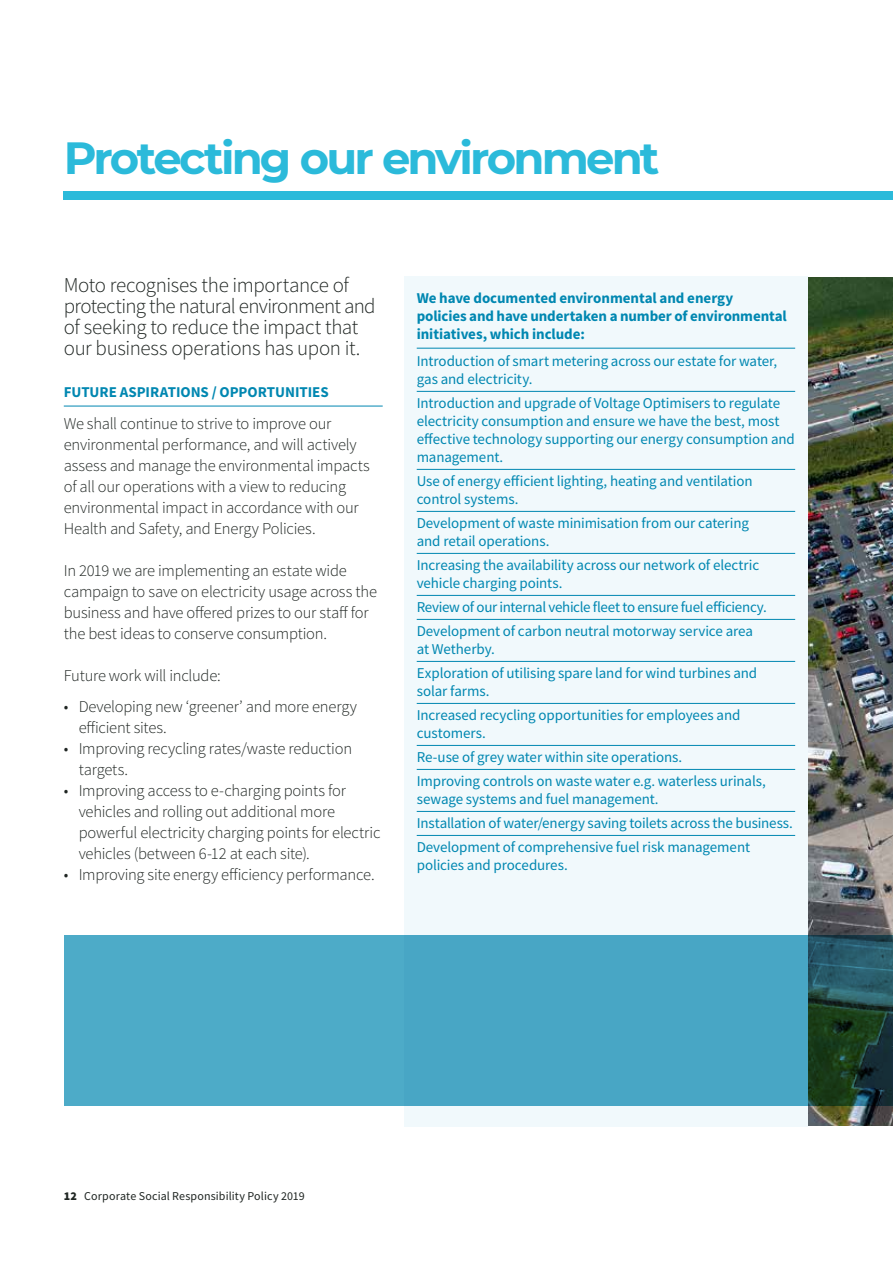
<style>
.page{position:relative;width:893px;height:1263px;background:#fff}
.page>*{position:absolute;margin:0;border:0;box-sizing:border-box;transform-origin:0 0}
.t1{font:700 45px "Montserrat";letter-spacing:-.065em;color:#2bbada}
.t2{font:300 21px/21px "Source Sans Pro";letter-spacing:-.02em;color:#1f2522}
.t3{font:300 16.5px/21px "Source Sans Pro";letter-spacing:-.015em;color:#1f2522}
.t4{font:15px/18px "Source Sans Pro";letter-spacing:-.01em;color:#0087b1}
.t5{font:700 15px/18px "Source Sans Pro";letter-spacing:-.005em;color:#0087b1}
.t6{font:12px "Source Sans Pro";letter-spacing:.01em;color:#1f2522}
.s1{font-weight:900}
</style>
<div class="page">
<div style="left:64px;top:191px;width:829px;height:9px;background:#2bbada"></div>
<img style="left:808px;top:277px;width:85px;height:849px">
<hr style="left:64px;top:406px;width:319px;height:1px;background:#0087b1">
<div style="left:404px;top:276px;width:404px;height:851px;background:#f1f9fc"></div>
<hr style="left:417px;top:348px;width:378px;height:1px;background:#0087b1">
<hr style="left:417px;top:391px;width:378px;height:1px;background:#0087b1">
<hr style="left:417px;top:469px;width:378px;height:1px;background:#0087b1">
<hr style="left:417px;top:511px;width:378px;height:1px;background:#0087b1">
<hr style="left:417px;top:553px;width:378px;height:1px;background:#0087b1">
<hr style="left:417px;top:595px;width:378px;height:1px;background:#0087b1">
<hr style="left:417px;top:619px;width:378px;height:1px;background:#0087b1">
<hr style="left:417px;top:661px;width:378px;height:1px;background:#0087b1">
<hr style="left:417px;top:703px;width:378px;height:1px;background:#0087b1">
<hr style="left:417px;top:745px;width:378px;height:1px;background:#0087b1">
<hr style="left:417px;top:769px;width:378px;height:1px;background:#0087b1">
<hr style="left:417px;top:811px;width:378px;height:1px;background:#0087b1">
<hr style="left:417px;top:835px;width:378px;height:1px;background:#0087b1">
<svg style="left:64px;top:935px;width:829px;height:171px;background:#459eb8"></svg>
<h1 class="t1" style="left:64px;top:125px;width:597px">Protecting our environment</h1>
<h2 class="t2" style="left:64px;top:275px;width:313px">Moto recognises the importance of protecting the natural environment and of seeking to reduce the impact that our business operations has upon it.</h2>
<p class="t5" style="left:64px;top:383px;width:266px">FUTURE ASPIRATIONS / OPPORTUNITIES</p>
<p class="t3" style="left:64px;top:413px;width:308px">We shall continue to strive to improve our environmental performance, and will actively assess and manage the environmental impacts of all our operations with a view to reducing environmental impact in accordance with our Health and Safety, and Energy Policies.</p>
<p class="t3" style="left:64px;top:560px;width:315px">In 2019 we are implementing an estate wide campaign to save on electricity usage across the business and have offered prizes to our staff for the best ideas to conserve consumption.</p>
<p class="t3" style="left:64px;top:665px;width:158px">Future work will include:</p>
<p class="t3" style="left:79px;top:696px;width:280px;text-indent:-15px">• Developing new ‘greener’ and more energy efficient sites.</p>
<p class="t3" style="left:79px;top:738px;width:275px;text-indent:-15px">• Improving recycling rates/waste reduction targets.</p>
<p class="t3" style="left:79px;top:780px;width:303px;text-indent:-15px">• Improving access to e-charging points for vehicles and rolling out additional more powerful electricity charging points for electric vehicles (between 6-12 at each site).</p>
<p class="t3" style="left:64px;top:864px;width:312px">• Improving site energy efficiency performance.</p>
<p class="t5" style="left:417px;top:288px;width:372px">We have documented environmental and energy policies and have undertaken a number of environmental initiatives, which include:</p>
<p class="t4" style="left:417px;top:351px;width:362px">Introduction of smart metering across our estate for water, gas and electricity.</p>
<p class="t4" style="left:417px;top:393px;width:380px">Introduction and upgrade of Voltage Optimisers to regulate electricity consumption and ensure we have the best, most effective technology supporting our energy consumption and management.</p>
<p class="t4" style="left:417px;top:471px;width:337px">Use of energy efficient lighting, heating and ventilation control systems.</p>
<p class="t4" style="left:417px;top:513px;width:334px">Development of waste minimisation from our catering and retail operations.</p>
<p class="t4" style="left:417px;top:555px;width:344px">Increasing the availability across our network of electric vehicle charging points.</p>
<p class="t4" style="left:417px;top:594px;width:352px;line-height:24px">Review of our internal vehicle fleet to ensure fuel efficiency.<br>Development of carbon neutral motorway service area</p>
<p class="t4" style="left:417px;top:636px;width:342px;line-height:24px">at Wetherby.<br>Exploration of utilising spare land for wind turbines and</p>
<p class="t4" style="left:417px;top:678px;width:325px;line-height:24px">solar farms.<br>Increased recycling opportunities for employees and</p>
<p class="t4" style="left:417px;top:720px;width:351px;line-height:24px">customers.<br>Re-use of grey water within site operations.<br>Improving controls on waste water e.g. waterless urinals,</p>
<p class="t4" style="left:417px;top:786px;width:378px;line-height:24px">sewage systems and fuel management.<br>Installation of water/energy saving toilets across the business.<br>Development of comprehensive fuel risk management</p>
<p class="t4" style="left:417px;top:855px;width:153px">policies and procedures.</p>
<p class="t6" style="left:64px;top:1188px;width:243px"><span class="s1">12</span> Corporate Social Responsibility Policy 2019</p>
</div>
